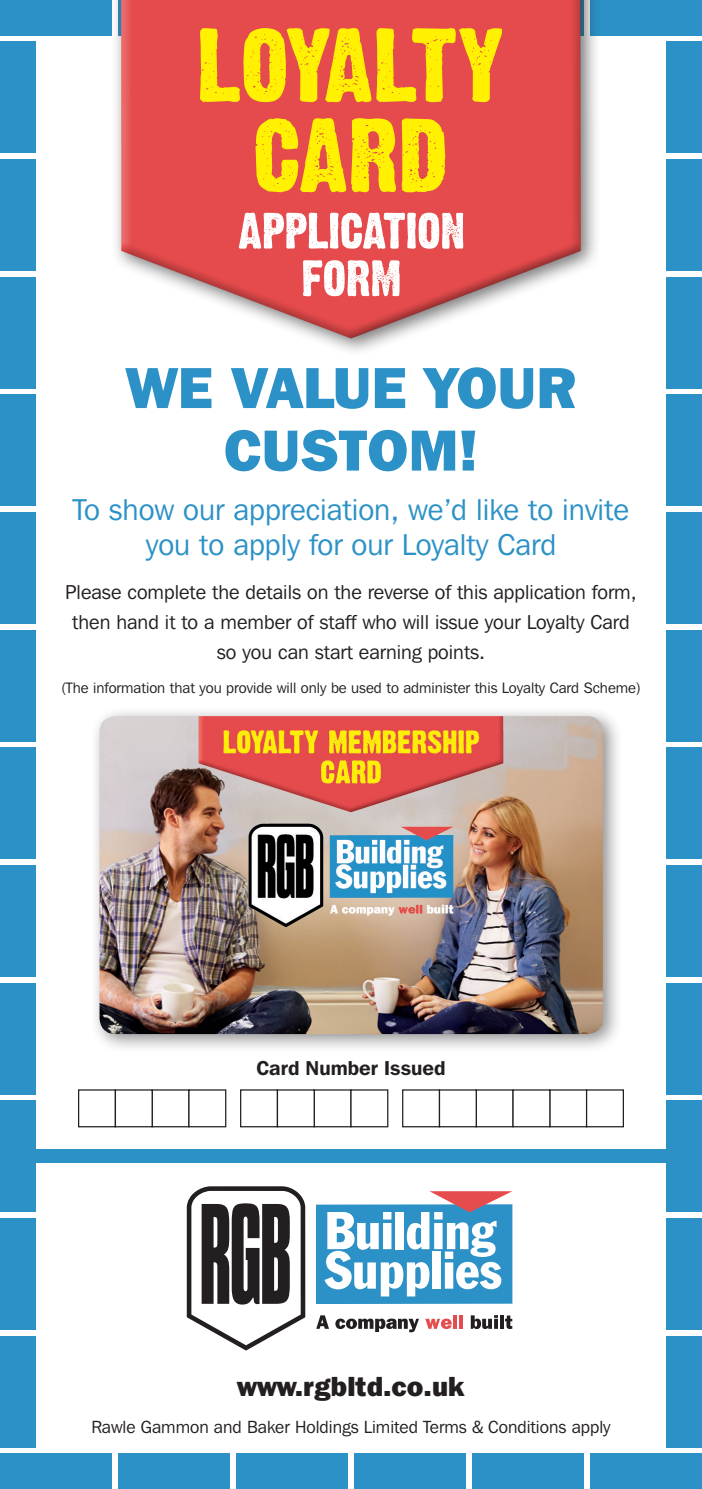
<style>
.page{position:relative;width:702px;height:1489px;background:#fff}
.page>*{position:absolute;margin:0;border:0;box-sizing:border-box;transform-origin:0 0}
.t1{font:800 57.5px/62.5px "Franklin Gothic IT Cby BT";color:#2b91c6;text-align:center}
.t2{font:30px/35px "Franklin Gothic IT Cby BT";color:#2b91c6;text-align:center}
.t3{font:800 27.5px "Franklin Gothic IT Cby BT";color:#231f20}
.t4{font:20px/30px "Franklin Gothic IT Cby BT";color:#231f20;text-align:center}
.t5{font:600 20px "Franklin Gothic IT Cby BT";color:#231f20}
.t6{font:17.5px "Franklin Gothic IT Cby BT";color:#231f20}
.t7{font:15px "Franklin Gothic IT Cby BT";color:#231f20}
</style>
<div class="page">
<div style="left:0;top:1149px;width:702px;height:13px;background:#2b91c6"></div>
<svg style="left:187px;top:1186px;width:118px;height:164px"></svg>
<div style="left:316px;top:1204px;width:196px;height:99px;background:#2c91c6"></div>
<svg style="left:324px;top:1191px;width:188px;height:105px"></svg>
<svg style="left:316px;top:1315px;width:13px;height:13px"></svg>
<svg style="left:335px;top:1318px;width:84px;height:14px"></svg>
<svg style="left:425px;top:1318px;width:26px;height:10px"></svg>
<hr style="left:453px;top:1315px;width:4px;height:13px;background:#e54c4d">
<hr style="left:459px;top:1315px;width:4px;height:13px;background:#e54c4d">
<svg style="left:471px;top:1315px;width:27px;height:13px"></svg>
<hr style="left:500px;top:1315px;width:4px;height:13px;background:#231f20">
<svg style="left:505px;top:1315px;width:7px;height:13px"></svg>
<div style="left:90px;top:706px;width:533px;height:348px;background:#231f20;opacity:.5"></div>
<img style="left:99px;top:716px;width:504px;height:318px">
<div style="left:78px;top:1089px;width:38px;height:38px;border:1px solid #231f20"></div>
<div style="left:151px;top:1089px;width:38px;height:38px;border:1px solid #231f20"></div>
<div style="left:115px;top:1089px;width:38px;height:38px;border:1px solid #231f20"></div>
<div style="left:188px;top:1089px;width:38px;height:38px;border:1px solid #231f20"></div>
<div style="left:240px;top:1089px;width:38px;height:38px;border:1px solid #231f20"></div>
<div style="left:313px;top:1089px;width:38px;height:38px;border:1px solid #231f20"></div>
<div style="left:277px;top:1089px;width:38px;height:38px;border:1px solid #231f20"></div>
<div style="left:350px;top:1089px;width:38px;height:38px;border:1px solid #231f20"></div>
<div style="left:402px;top:1089px;width:38px;height:38px;border:1px solid #231f20"></div>
<div style="left:475px;top:1089px;width:38px;height:38px;border:1px solid #231f20"></div>
<div style="left:549px;top:1089px;width:38px;height:38px;border:1px solid #231f20"></div>
<div style="left:439px;top:1089px;width:38px;height:38px;border:1px solid #231f20"></div>
<div style="left:512px;top:1089px;width:38px;height:38px;border:1px solid #231f20"></div>
<div style="left:586px;top:1089px;width:38px;height:38px;border:1px solid #231f20"></div>
<div style="left:0;top:0;width:112px;height:35px;background:#2b91c6"></div>
<div style="left:0;top:1453px;width:112px;height:35px;background:#2b91c6"></div>
<div style="left:0;top:747px;width:35px;height:112px;background:#2b91c6"></div>
<div style="left:666px;top:747px;width:36px;height:112px;background:#2b91c6"></div>
<div style="left:0;top:394px;width:35px;height:112px;background:#2b91c6"></div>
<div style="left:666px;top:394px;width:36px;height:112px;background:#2b91c6"></div>
<div style="left:0;top:41px;width:35px;height:112px;background:#2b91c6"></div>
<div style="left:666px;top:41px;width:36px;height:112px;background:#2b91c6"></div>
<div style="left:236px;top:1453px;width:112px;height:35px;background:#2b91c6"></div>
<div style="left:0;top:982px;width:35px;height:112px;background:#2b91c6"></div>
<div style="left:666px;top:982px;width:36px;height:112px;background:#2b91c6"></div>
<div style="left:0;top:629px;width:35px;height:112px;background:#2b91c6"></div>
<div style="left:666px;top:629px;width:36px;height:112px;background:#2b91c6"></div>
<div style="left:0;top:277px;width:35px;height:111px;background:#2b91c6"></div>
<div style="left:666px;top:277px;width:36px;height:111px;background:#2b91c6"></div>
<div style="left:472px;top:1453px;width:112px;height:35px;background:#2b91c6"></div>
<div style="left:0;top:1218px;width:35px;height:111px;background:#2b91c6"></div>
<div style="left:666px;top:1218px;width:36px;height:111px;background:#2b91c6"></div>
<div style="left:118px;top:1453px;width:112px;height:35px;background:#2b91c6"></div>
<div style="left:0;top:865px;width:35px;height:111px;background:#2b91c6"></div>
<div style="left:666px;top:865px;width:36px;height:111px;background:#2b91c6"></div>
<div style="left:0;top:512px;width:35px;height:111px;background:#2b91c6"></div>
<div style="left:666px;top:512px;width:36px;height:111px;background:#2b91c6"></div>
<div style="left:0;top:159px;width:35px;height:112px;background:#2b91c6"></div>
<div style="left:666px;top:159px;width:36px;height:112px;background:#2b91c6"></div>
<div style="left:354px;top:1453px;width:112px;height:35px;background:#2b91c6"></div>
<div style="left:0;top:1100px;width:35px;height:112px;background:#2b91c6"></div>
<div style="left:666px;top:1100px;width:36px;height:112px;background:#2b91c6"></div>
<div style="left:590px;top:0;width:112px;height:35px;background:#2b91c6"></div>
<div style="left:590px;top:1453px;width:112px;height:35px;background:#2b91c6"></div>
<div style="left:0;top:1335px;width:35px;height:112px;background:#2b91c6"></div>
<div style="left:666px;top:1335px;width:36px;height:112px;background:#2b91c6"></div>
<div style="left:111px;top:0;width:490px;height:358px;background:#231f20;opacity:.6"></div>
<div style="left:118px;top:0;width:465px;height:339px;background:#231f20;opacity:.5"></div>
<svg style="left:255px;top:118px;width:190px;height:74px;background:#f5b71b"></svg>
<svg style="left:200px;top:28px;width:302px;height:74px;background:#f3a622"></svg>
<svg style="left:303px;top:260px;width:96px;height:36px"></svg>
<svg style="left:239px;top:213px;width:224px;height:36px"></svg>
<p class="t1" style="left:126px;top:355px;width:452px">WE VALUE YOUR<br>CUSTOM!</p>
<p class="t2" style="left:73px;top:491px;width:558px">To show our appreciation, we’d like to invite you to apply for our Loyalty Card</p>
<p class="t4" style="left:65px;top:576px;width:573px">Please complete the details on the reverse of this application form, then hand it to a member of staff who will issue your Loyalty Card so you can start earning points.</p>
<p class="t7" style="left:61px;top:678px;width:581px">(The information that you provide will only be used to administer this Loyalty Card Scheme)</p>
<p class="t5" style="left:256px;top:1054px;width:190px">Card Number Issued</p>
<p class="t3" style="left:237px;top:1368px;width:229px">www.rgbltd.co.uk</p>
<p class="t6" style="left:91px;top:1415px;width:520px">Rawle Gammon and Baker Holdings Limited Terms &amp; Conditions apply</p>
</div>
